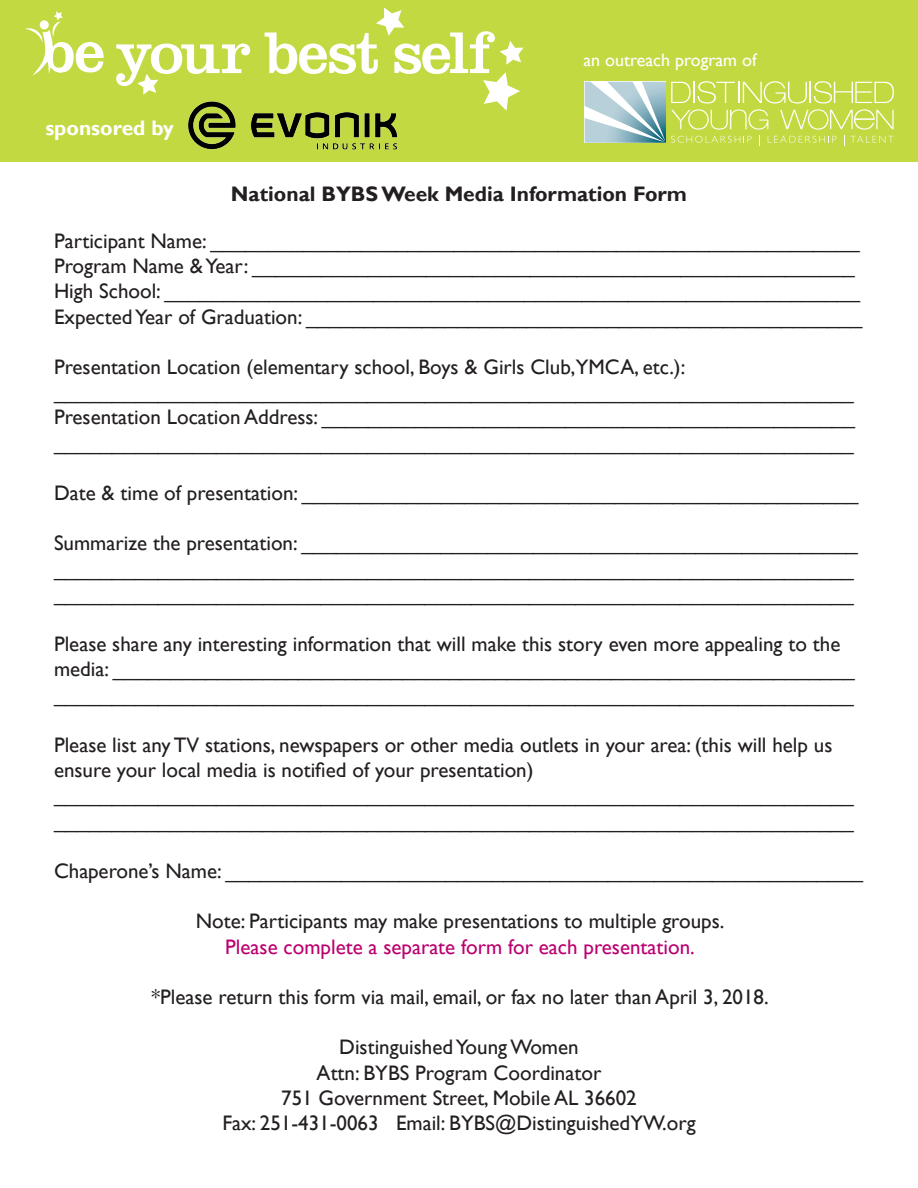
<style>
.page{position:relative;width:918px;height:1188px;background:#fff}
.page>*{position:absolute;margin:0;border:0;box-sizing:border-box;transform-origin:0 0}
.t1{font:21px/25.2px "Gill Sans";color:#231f20}
.t2{font:21px "Gill Sans";color:#bb016f}
.t3{font:700 21px "Gill Sans";color:#231f20}
.t4{font:700 21px "Gill Sans";color:#fff}
.t5{font:18px "Gill Sans";color:#fff}
</style>
<div class="page">
<div style="left:0;top:0;width:918px;height:161px;background:#c3d941"></div>
<svg style="left:25px;top:11px;width:79px;height:65px"></svg>
<div style="left:40px;top:20px;width:9px;height:9px;background:#fff;border-radius:50%"></div>
<svg style="left:116px;top:44px;width:134px;height:51px"></svg>
<svg style="left:265px;top:8px;width:258px;height:103px"></svg>
<svg style="left:585px;top:81px;width:309px;height:64px"></svg>
<img style="left:164px;top:93px;width:256px;height:69px">
<p class="t4" style="left:45px;top:116px;width:130px">sponsored by</p>
<p class="t5" style="left:584px;top:49px;width:174px">an outreach program of</p>
<p class="t3" style="left:231px;top:182px;width:458px">National BYBS Week Media Information Form</p>
<p class="t1" style="left:54px;top:229px;width:807px">Participant Name: ________________________________________________________</p>
<p class="t1" style="left:54px;top:254px;width:802px">Program Name &amp; Year: ____________________________________________________</p>
<p class="t1" style="left:54px;top:279px;width:808px">High School: ____________________________________________________________</p>
<p class="t1" style="left:54px;top:304px;width:810px">Expected Year of Graduation: ________________________________________________</p>
<p class="t1" style="left:54px;top:355px;width:633px">Presentation Location (elementary school, Boys &amp; Girls Club,YMCA, etc.):</p>
<p class="t1" style="left:54px;top:380px;width:801px">_____________________________________________________________________</p>
<p class="t1" style="left:54px;top:405px;width:803px">Presentation Location Address: ______________________________________________</p>
<p class="t1" style="left:54px;top:430px;width:801px">_____________________________________________________________________</p>
<p class="t1" style="left:54px;top:481px;width:806px">Date &amp; time of presentation: ________________________________________________</p>
<p class="t1" style="left:54px;top:531px;width:805px">Summarize the presentation: ________________________________________________ _____________________________________________________________________ _____________________________________________________________________</p>
<p class="t1" style="left:54px;top:632px;width:802px">Please share any interesting information that will make this story even more appealing to the media: ________________________________________________________________ _____________________________________________________________________</p>
<p class="t1" style="left:54px;top:733px;width:780px">Please list any TV stations, newspapers or other media outlets in your area: (this will help us ensure your local media is notified of your presentation)</p>
<p class="t1" style="left:54px;top:783px;width:801px">_____________________________________________________________________ _____________________________________________________________________</p>
<p class="t1" style="left:54px;top:859px;width:810px">Chaperone’s Name: _______________________________________________________</p>
<p class="t1" style="left:196px;top:909px;width:530px">Note: Participants may make presentations to multiple groups.</p>
<p class="t2" style="left:225px;top:934px;width:471px">Please complete a separate form for each presentation.</p>
<p class="t1" style="left:151px;top:985px;width:619px">*Please return this form via mail, email, or fax no later than April 3, 2018.</p>
<p class="t1" style="left:339px;top:1035px;width:241px">Distinguished Young Women</p>
<p class="t1" style="left:317px;top:1060px;width:286px">Attn: BYBS Program Coordinator</p>
<p class="t1" style="left:281px;top:1086px;width:357px">751 Government Street, Mobile AL 36602</p>
<p class="t1" style="left:222px;top:1111px;width:475px">Fax: 251-431-0063 Email: BYBS@DistinguishedYW.org</p>
</div>
